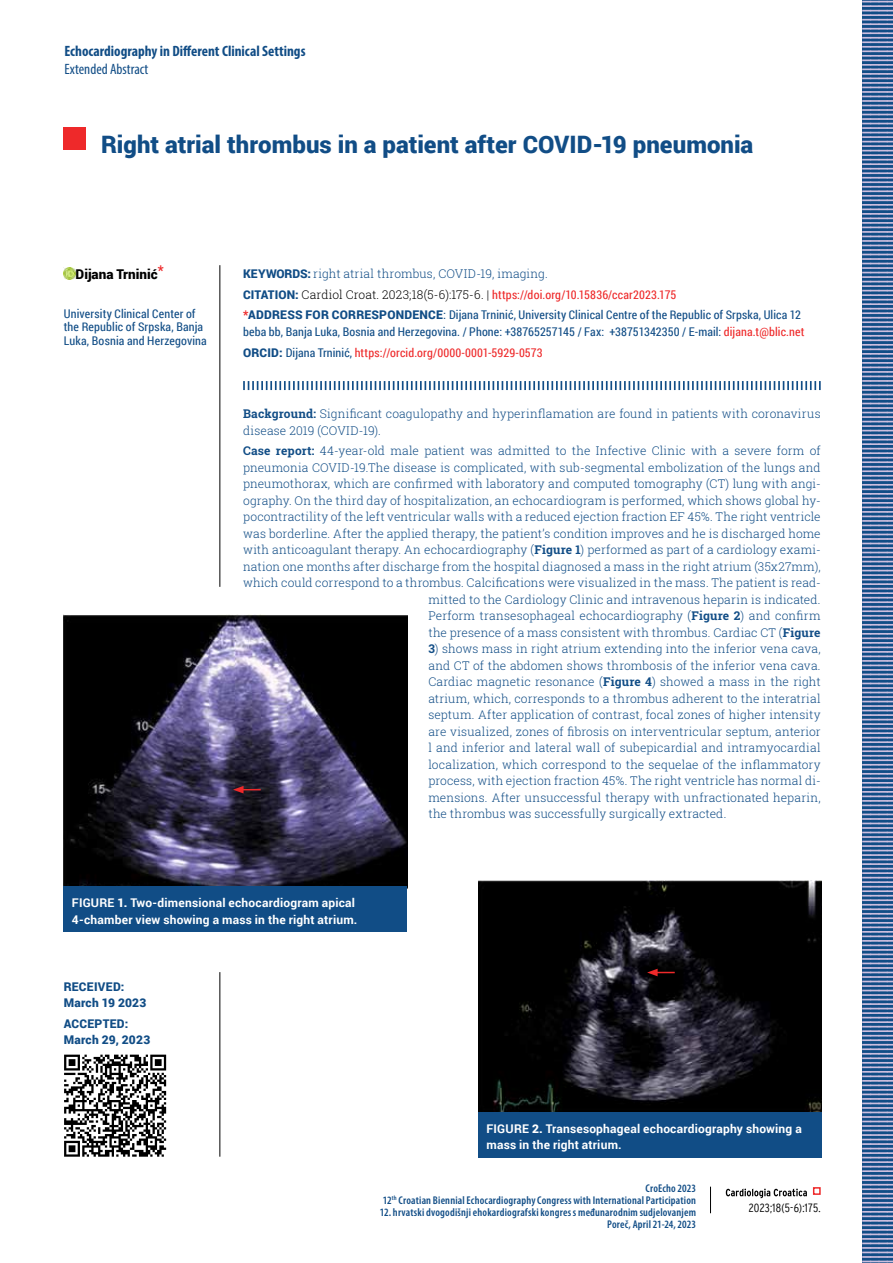
<style>
.page{position:relative;width:893px;height:1263px;background:#fff}
.page>*{position:absolute;margin:0;border:0;box-sizing:border-box;transform-origin:0 0}
.t1{font:900 24px "Roboto";color:#114d86}
.t2{font:700 condensed 15px "Myriad Pro";color:#114d86}
.t3{font:condensed 15px "Myriad Pro";color:#114d86}
.t4{font:900 13.5px "Roboto";color:#000}
.t5{font:300 12px/16.5px "Roboto Slab";letter-spacing:.01em;color:#114d86}
.t6{font:12px/13.5px "Roboto Condensed";letter-spacing:.01em;color:#114d86}
.t7{font:700 12px/16.5px "Roboto";letter-spacing:.015em;color:#fff}
.t8{font:12px "Roboto Condensed";letter-spacing:.01em;color:#ee292a}
.t9{font:900 12px/16.5px "Roboto";letter-spacing:.02em;color:#114d86}
.t10{font:300 condensed 12px "Interstate";letter-spacing:.015em;color:#000}
.t11{font:600 condensed 11.25px/12px "Myriad Pro";letter-spacing:.015em;color:#114d86;text-align:right}
.s1{font-family:"Roboto";font-weight:900}
.s2{font-family:"Roboto";font-weight:900;color:#114d86}
.s3{font-family:"Roboto Slab";font-weight:300;color:#000}
.s4{color:#ee292a}
.s5{font-family:"Roboto"}
.s6{color:#114d86}
.s7{font-weight:700}
.s8{font-weight:900}
</style>
<div class="page">
<svg style="left:726px;top:1188px;width:81px;height:10px"></svg>
<div style="left:813px;top:1187px;width:8px;height:8px;border:2px solid #ee292a"></div>
<svg style="left:710px;top:1187px;width:1px;height:26px"></svg>
<svg style="left:862px;top:0;width:31px;height:1263px;background:#5777a6"></svg>
<div style="left:63px;top:128px;width:23px;height:22px;background:#ee292a"></div>
<svg style="left:64px;top:267px;width:12px;height:12px"></svg>
<hr style="left:220px;top:265px;width:1px;height:322px;background:#000">
<hr style="left:220px;top:972px;width:1px;height:185px;background:#000">
<svg style="left:243px;top:381px;width:578px;height:9px"></svg>
<img style="left:64px;top:614px;width:343px;height:272px">
<div style="left:64px;top:886px;width:343px;height:46px;background:#114d86"></div>
<img style="left:478px;top:881px;width:344px;height:231px">
<svg style="left:647px;top:969px;width:28px;height:7px"></svg>
<svg style="left:233px;top:786px;width:28px;height:7px"></svg>
<div style="left:478px;top:1112px;width:344px;height:45px;background:#114d86"></div>
<svg style="left:64px;top:1055px;width:102px;height:102px"></svg>
<p class="t2" style="left:65px;top:42px;width:243px">Echocardiography in Different Clinical Settings</p>
<p class="t3" style="left:65px;top:60px;width:85px">Extended Abstract</p>
<h1 class="t1" style="left:101px;top:127px;width:654px">Right atrial thrombus in a patient after COVID-19 pneumonia</h1>
<p class="t4" style="left:76px;top:265px;width:90px">Dijana Trninić<sup>*</sup></p>
<p class="t6" style="left:64px;top:306px;width:145px">University Clinical Center of the Republic of Srpska, Banja<br>Luka, Bosnia and Herzegovina</p>
<p class="t5" style="left:243px;top:265px;width:306px"><span class="s1">KEYWORDS:</span> right atrial thrombus, COVID-19, imaging.</p>
<p class="t8" style="left:243px;top:286px;width:435px"><span class="s2">CITATION:</span> <span class="s3">Cardiol Croat. 2023;18(5-6):175-6. |</span> https://doi.org/10.15836/ccar2023.175</p>
<p class="t9" style="left:243px;top:306px;width:22px"><span class="s4">*</span>Address</p>
<p class="t9" style="left:306px;top:306px;width:35px">for corres</p>
<p class="t9" style="left:379px;top:306px;width:17px">pondence</p>
<p class="t6" style="left:243px;top:306px;width:563px;line-height:16.5px;text-align:right"><span class="s5">:</span> Dijana Trninić, University Clinical Centre of the Republic of Srpska, Ulica 12<br>beba bb, Banja Luka, Bosnia and Herzegovina. / Phone: +38765257145 / Fax: +38751342350 / E-mail: <span class="s4">dijana.t@blic.net</span></p>
<p class="t8" style="left:243px;top:344px;width:301px"><span class="s2">ORCID:</span> <span class="s6">Dijana Trninić,</span> https://orcid.org/0000-0001-5929-0573</p>
<p class="t5" style="left:243px;top:405px;width:579px"><span class="s7">Background:</span> Significant coagulopathy and hyperinflamation are found in patients with coronavirus disease 2019 (COVID-19).</p>
<p class="t5" style="left:243px;top:442px;width:579px;text-align:right"><span class="s7">Case report:</span> 44-year-old male patient was admitted to the Infective Clinic with a severe form of pneumonia COVID-19.The disease is complicated, with sub-segmental embolization of the lungs and pneumothorax, which are confirmed with laboratory and computed tomography (CT) lung with angi&shy;ography. On the third day of hospitalization, an echocardiogram is performed, which shows global hy&shy;pocontractility of the left ventricular walls with a reduced ejection fraction EF 45%. The right ventricle was borderline. After the applied therapy, the patient’s condition improves and he is discharged home with anticoagulant therapy. An echocardiography (<span class="s7">Figure 1</span>) performed as part of a cardiology exami&shy;nation one months after discharge from the hospital diagnosed a mass in the right atrium (35x27mm), which could correspond to a thrombus. Calcifications were visualized in the mass. The patient is read&shy;mitted to the Cardiology Clinic and intravenous heparin is indicated.<br>Perform transesophageal echocardiography (<span class="s7">Figure 2</span>) and confirm<br>the presence of a mass consistent with thrombus. Cardiac CT (<span class="s7">Figure</span></p>
<p class="t5" style="left:428px;top:640px;width:394px;text-align:justify"><span class="s7">3</span>) shows mass in right atrium extending into the inferior vena cava, and CT of the abdomen shows thrombosis of the inferior vena cava.<br>Cardiac magnetic resonance (<span class="s7">Figure 4</span>) showed a mass in the right atrium, which, corresponds to a thrombus adherent to the interatrial septum. After application of contrast, focal zones of higher intensity are visualized, zones of fibrosis on interventricular septum, anterior l and inferior and lateral wall of subepicardial and intramyocardial localization, which correspond to the sequelae of the inflammatory process, with ejection fraction 45%. The right ventricle has normal di&shy;mensions. After unsuccessful therapy with unfractionated heparin, the thrombus was successfully surgically extracted.</p>
<p class="t7" style="left:72px;top:894px;width:287px">Figure <span class="s8">1.</span> Two-dimensional echocardiogram apical<br>4-chamber view showing a mass in the right atrium.</p>
<p class="t9" style="left:64px;top:978px;width:16px">Received</p>
<p class="t9" style="left:64px;top:978px;width:84px;text-indent:57px">:<br>March 19 2023</p>
<p class="t9" style="left:64px;top:1015px;width:17px">Acce</p>
<p class="t9" style="left:95px;top:1015px;width:17px">pted</p>
<p class="t9" style="left:64px;top:1015px;width:88px;text-indent:61px">:<br>March 29, 2023</p>
<p class="t7" style="left:486px;top:1120px;width:317px">Figure <span class="s8">2.</span> Transesophageal echocardiography showing a mass in the right atrium.</p>
<p class="t11" style="left:383px;top:1182px;width:315px">CroEcho 2023<br>12<sup>th</sup> Croatian Biennial Echocardiography Congress with International Participation</p>
<p class="t11" style="left:380px;top:1206px;width:318px">12. hrvatski dvogodišnji ehokardiografski kongres s međunarodnim sudjelovanjem<br>Poreč, April 21-24, 2023</p>
<p class="t10" style="left:749px;top:1201px;width:73px">2023;18(5-6):175.</p>
</div>
